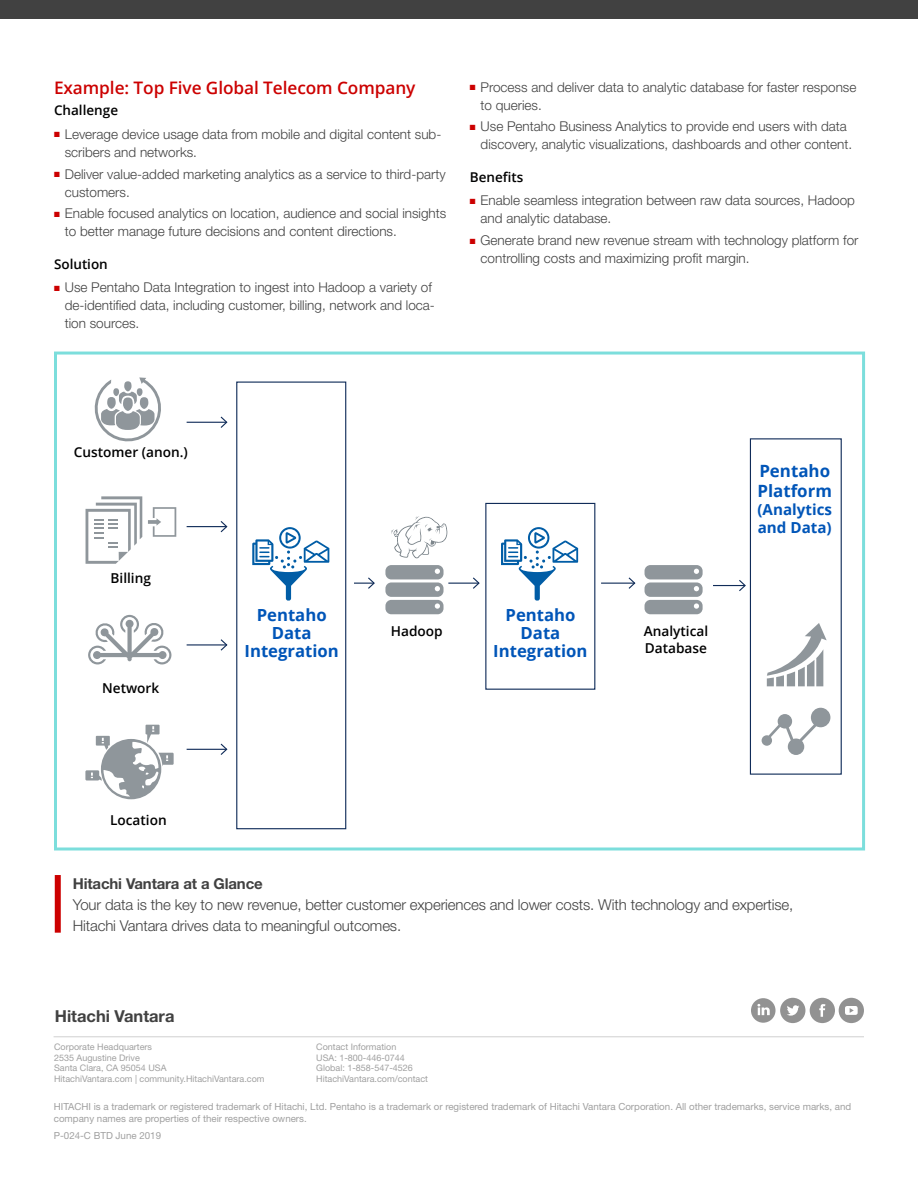
<style>
.page{position:relative;width:918px;height:1188px;background:#fff}
.page>*{position:absolute;margin:0;border:0;box-sizing:border-box;transform-origin:0 0}
.Primary_Subhead{font:600 17.25px "Open Sans";letter-spacing:-.005em;color:#c00}
.t1{font:700 16.95px/20.2px "Open Sans";color:#0055b8}
.t2{font:700 16.65px/18.1px "Open Sans";color:#0055b8;text-align:center}
.t3{font:700 16.5px "Helvetica Neue LT Std";color:#414141}
.t4{font:700 15.15px/18.1px "Open Sans";color:#0055b8}
.At-a-Glance_Body{font:300 15px/21px "Helvetica Neue LT Std";letter-spacing:-.01em;color:#414141}
.At-a-Glance_Head{font:700 15px "Helvetica Neue LT Std";letter-spacing:-.01em;color:#414141}
.t5{font:600 13.65px/16.6px "Open Sans";color:#000}
.t6{font:300 13.5px/18px "Helvetica Neue LT Std";color:#414141}
.Secondary_Subhead{font:600 13.5px "Open Sans";color:#000101}
.Secondary_Subhead_Af{font:600 13.5px "Open Sans";color:#000101}
.t7{font:9.75px/12px "Helvetica Neue LT Std";color:#a0a0a0}
.t8{font:9px/10.8px "Helvetica Neue LT Std";color:#a0a0a0}
.s1{color:#c00}
</style>
<div class="page">
<div style="left:0;top:0;width:918px;height:18px;background:#414141"></div>
<hr style="left:54px;top:1036px;width:810px;height:1px;background:#d0d0d0">
<div style="left:810px;top:998px;width:25px;height:25px;background:#929292;border-radius:50%"></div>
<svg style="left:819px;top:1004px;width:6px;height:13px"></svg>
<svg style="left:751px;top:998px;width:25px;height:25px"></svg>
<svg style="left:757px;top:1004px;width:13px;height:11px"></svg>
<div style="left:780px;top:998px;width:25px;height:25px;background:#929292;border-radius:50%"></div>
<svg style="left:787px;top:1005px;width:12px;height:11px"></svg>
<div style="left:839px;top:998px;width:25px;height:25px;background:#929292;border-radius:50%"></div>
<svg style="left:845px;top:1006px;width:13px;height:9px"></svg>
<div style="left:54px;top:352px;width:811px;height:498px;border:3px solid #7cdedc"></div>
<hr style="left:713px;top:585px;width:32px;height:1px;background:#102c59">
<svg style="left:738px;top:580px;width:8px;height:12px"></svg>
<hr style="left:340px;top:583px;width:34px;height:1px;background:#102c59">
<svg style="left:367px;top:577px;width:8px;height:12px"></svg>
<hr style="left:448px;top:583px;width:31px;height:1px;background:#102c59">
<svg style="left:472px;top:577px;width:8px;height:12px"></svg>
<hr style="left:601px;top:583px;width:34px;height:1px;background:#102c59">
<svg style="left:627px;top:577px;width:9px;height:12px"></svg>
<hr style="left:187px;top:526px;width:40px;height:1px;background:#102c59">
<svg style="left:219px;top:521px;width:9px;height:12px"></svg>
<hr style="left:187px;top:749px;width:40px;height:1px;background:#102c59">
<svg style="left:219px;top:743px;width:9px;height:12px"></svg>
<hr style="left:187px;top:422px;width:40px;height:1px;background:#102c59">
<svg style="left:219px;top:416px;width:9px;height:12px"></svg>
<hr style="left:187px;top:644px;width:40px;height:2px;background:#102c59">
<svg style="left:219px;top:639px;width:9px;height:12px"></svg>
<div style="left:750px;top:438px;width:92px;height:337px;border:1px solid #102c59"></div>
<div style="left:246px;top:379px;width:108px;height:447px;background:#fff"></div>
<svg style="left:94px;top:377px;width:67px;height:65px"></svg>
<div style="left:107px;top:397px;width:9px;height:12px;background:#8f969b;border-radius:50%"></div>
<svg style="left:148px;top:507px;width:28px;height:30px"></svg>
<svg style="left:86px;top:496px;width:56px;height:68px"></svg>
<svg style="left:767px;top:623px;width:60px;height:63px"></svg>
<svg style="left:385px;top:565px;width:59px;height:49px"></svg>
<svg style="left:391px;top:516px;width:57px;height:43px"></svg>
<svg style="left:645px;top:565px;width:58px;height:49px;background:#a3a8ac"></svg>
<svg style="left:88px;top:615px;width:83px;height:49px"></svg>
<svg style="left:85px;top:725px;width:89px;height:74px"></svg>
<svg style="left:762px;top:708px;width:68px;height:47px"></svg>
<div style="left:236px;top:382px;width:110px;height:447px;border:1px solid #102c59"></div>
<div style="left:485px;top:503px;width:110px;height:187px;border:1px solid #102c59"></div>
<svg style="left:501px;top:527px;width:77px;height:74px"></svg>
<svg style="left:252px;top:527px;width:77px;height:74px"></svg>
<div style="left:55px;top:875px;width:6px;height:58px;background:#c00"></div>
<p class="Primary_Subhead" style="left:54px;top:76px;width:363px">Example: Top Five Global Telecom Company</p>
<p class="Secondary_Subhead_Af" style="left:54px;top:101px;width:66px">Challenge</p>
<p class="t6" style="left:65px;top:125px;width:378px;text-indent:-11px"><span class="s1">■</span> Leverage device usage data from mobile and digital content sub&shy;scribers and networks.</p>
<p class="t6" style="left:65px;top:165px;width:382px;text-indent:-11px"><span class="s1">■</span> Deliver value-added marketing analytics as a service to third-party customers.</p>
<p class="t6" style="left:65px;top:204px;width:383px;text-indent:-11px"><span class="s1">■</span> Enable focused analytics on location, audience and social insights to better manage future decisions and content directions.</p>
<p class="Secondary_Subhead" style="left:54px;top:255px;width:55px">Solution</p>
<p class="t6" style="left:65px;top:278px;width:372px;text-indent:-11px"><span class="s1">■</span> Use Pentaho Data Integration to ingest into Hadoop a variety of de-identified data, including customer, billing, network and loca&shy;tion sources.</p>
<p class="t6" style="left:481px;top:78px;width:377px;text-indent:-11px"><span class="s1">■</span> Process and deliver data to analytic database for faster response to queries.</p>
<p class="t6" style="left:481px;top:117px;width:373px;text-indent:-11px"><span class="s1">■</span> Use Pentaho Business Analytics to provide end users with data discovery, analytic visualizations, dashboards and other content.</p>
<p class="Secondary_Subhead" style="left:470px;top:168px;width:55px">Benefits</p>
<p class="t6" style="left:481px;top:191px;width:376px;text-indent:-11px"><span class="s1">■</span> Enable seamless integration between raw data sources, Hadoop and analytic database.</p>
<p class="t6" style="left:481px;top:231px;width:379px;text-indent:-11px"><span class="s1">■</span> Generate brand new revenue stream with technology platform for controlling costs and maximizing profit margin.</p>
<p class="t5" style="left:74px;top:444px;width:116px">Customer (anon.)</p>
<p class="t5" style="left:111px;top:570px;width:42px">Billing</p>
<p class="t1" style="left:757px;top:460px;width:76px">Pentaho<br>Platform</p>
<p class="t4" style="left:757px;top:500px;width:76px">(Analytics and Data)</p>
<p class="t5" style="left:102px;top:679px;width:59px">Network</p>
<p class="t5" style="left:110px;top:811px;width:58px">Location</p>
<p class="t2" style="left:245px;top:605px;width:96px">Pentaho<br>Data<br>Integration</p>
<p class="t2" style="left:493px;top:605px;width:96px">Pentaho<br>Data<br>Integration</p>
<p class="t5" style="left:391px;top:623px;width:53px">Hadoop</p>
<p class="t5" style="left:644px;top:623px;width:66px">Analytical<br>Database</p>
<p class="At-a-Glance_Head" style="left:73px;top:874px;width:191px">Hitachi Vantara at a Glance</p>
<p class="At-a-Glance_Body" style="left:73px;top:894px;width:722px">Your data is the key to new revenue, better customer experiences and lower costs. With technology and expertise,<br>Hitachi Vantara drives data to meaningful outcomes.</p>
<p class="t3" style="left:55px;top:1006px;width:121px">Hitachi Vantara</p>
<p class="t8" style="left:54px;top:1041px;width:212px">Corporate Headquarters<br>2535 Augustine Drive<br>Santa Clara, CA 95054 USA<br>HitachiVantara.com | community.HitachiVantara.com</p>
<p class="t8" style="left:316px;top:1041px;width:113px">Contact Information<br>USA: 1-800-446-0744<br>Global: 1-858-547-4526<br>HitachiVantara.com/contact</p>
<p class="t7" style="left:54px;top:1101px;width:799px">HITACHI is a trademark or registered trademark of Hitachi, Ltd. Pentaho is a trademark or registered trademark of Hitachi Vantara Corporation. All other trademarks, service marks, and company names are properties of their respective owners.</p>
<p class="t7" style="left:54px;top:1129px;width:109px">P-024-C BTD June 2019</p>
</div>
